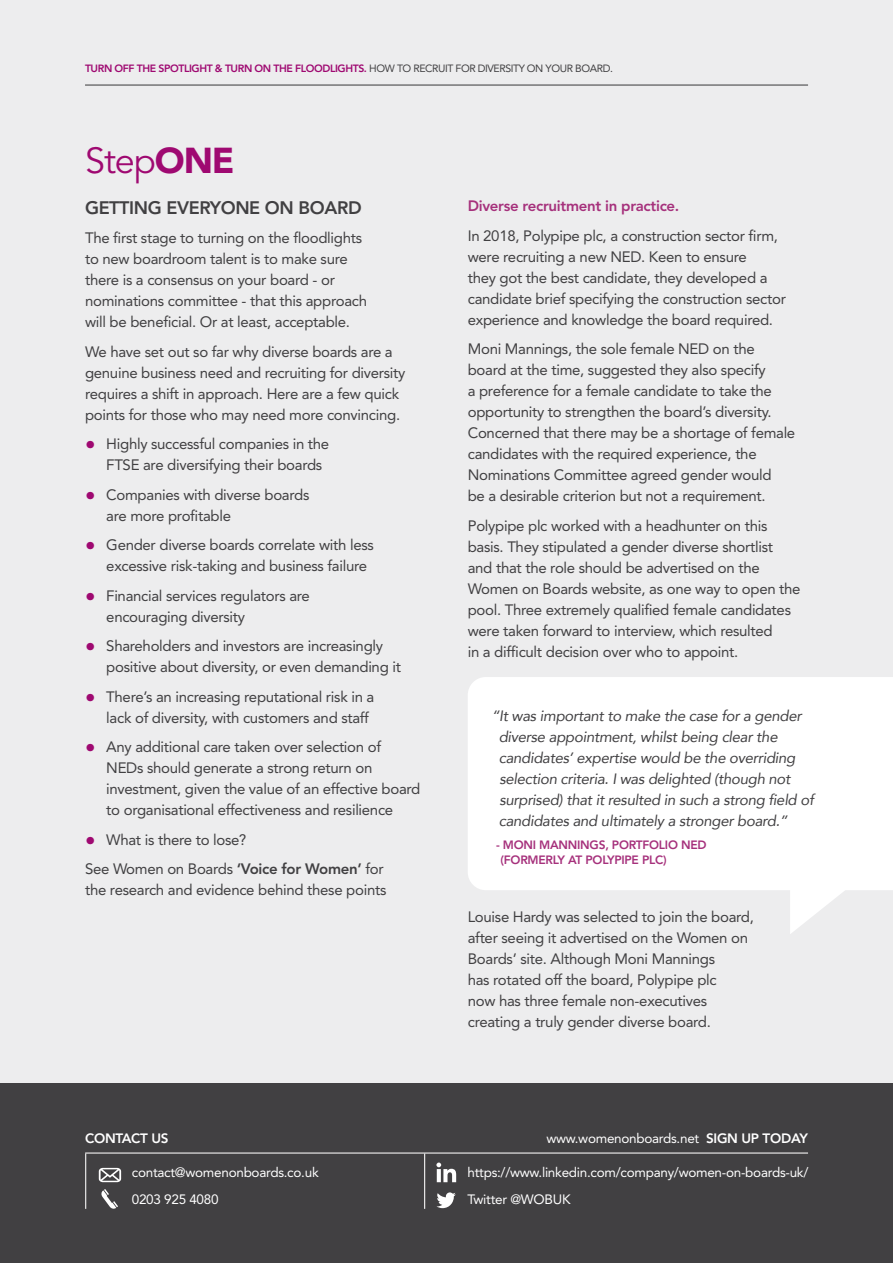
<style>
.page{position:relative;width:893px;height:1263px;background:#fff}
.page>*{position:absolute;margin:0;border:0;box-sizing:border-box;transform-origin:0 0}
.t1{font:36px "Avenir";color:#9f0971}
.t2{font:800 18px "Avenir";letter-spacing:-.02em;color:#414042}
.t3{font:15px/21px "Avenir";letter-spacing:-.02em;color:#414042}
.t4{font:italic 15px/21px "Avenir";letter-spacing:-.02em;color:#414042}
.t5{font:800 15px "Avenir";letter-spacing:-.02em;color:#a6317c}
.t6{font:13.5px/27px "Avenir";letter-spacing:-.02em;color:#fff}
.t7{font:800 13.5px "Avenir";letter-spacing:-.02em;color:#fff}
.t8{font:800 12px/15px "Avenir";letter-spacing:-.02em;color:#a6317c}
.t9{font:800 10.5px "Avenir";letter-spacing:-.04em;color:#9f0971}
.s1{font-weight:400;color:#414042}
.s2{font-weight:900}
.s3{font-size:21px;color:#9f0971}
.s4{font-weight:800}
</style>
<div class="page">
<div style="left:0;top:1082px;width:893px;height:181px;background:#414042"></div>
<div style="left:0;top:0;width:893px;height:1082px;background:#ededee"></div>
<svg style="left:101px;top:1189px;width:17px;height:20px"></svg>
<svg style="left:99px;top:1168px;width:22px;height:14px"></svg>
<svg style="left:436px;top:1162px;width:20px;height:20px"></svg>
<svg style="left:436px;top:1192px;width:20px;height:16px"></svg>
<hr style="left:424px;top:1153px;width:1px;height:56px;background:#fff">
<hr style="left:85px;top:1153px;width:1px;height:56px;background:#fff">
<hr style="left:85px;top:1152px;width:723px;height:1px;background:#fff">
<hr style="left:85px;top:85px;width:723px;height:1px;background:#414042">
<div style="left:468px;top:677px;width:425px;height:213px;background:#fff"></div>
<svg style="left:790px;top:889px;width:57px;height:45px"></svg>
<p class="t9" style="left:85px;top:62px;width:529px">TURN OFF THE SPOTLIGHT &amp; TURN ON THE FLOODLIGHTS. <span class="s1">HOW TO RECRUIT FOR DIVERSITY ON YOUR BOARD.</span></p>
<h1 class="t1" style="left:85px;top:139px;width:151px">Step<span class="s2">ONE</span></h1>
<p class="t2" style="left:85px;top:197px;width:278px">GETTING EVERYONE ON BOARD</p>
<p class="t3" style="left:85px;top:227px;width:284px">The first stage to turning on the floodlights to new boardroom talent is to make sure there is a consensus on your board - or nominations committee - that this approach will be beneficial. Or at least, acceptable.</p>
<p class="t3" style="left:85px;top:341px;width:322px">We have set out so far why diverse boards are a genuine business need and recruiting for diversity requires a shift in approach. Here are a few quick points for those who may need more convincing.</p>
<p class="t3" style="left:106px;top:433px;width:224px;text-indent:-21px"><span class="s3">•</span> Highly successful companies in the<br>FTSE are diversifying their boards</p>
<p class="t3" style="left:106px;top:484px;width:205px;text-indent:-21px"><span class="s3">•</span> Companies with diverse boards are more profitable</p>
<p class="t3" style="left:106px;top:534px;width:269px;text-indent:-21px"><span class="s3">•</span> Gender diverse boards correlate with less excessive risk-taking and business failure</p>
<p class="t3" style="left:106px;top:585px;width:205px;text-indent:-21px"><span class="s3">•</span> Financial services regulators are encouraging diversity</p>
<p class="t3" style="left:106px;top:635px;width:296px;text-indent:-21px"><span class="s3">•</span> Shareholders and investors are increasingly positive about diversity, or even demanding it</p>
<p class="t3" style="left:106px;top:686px;width:270px;text-indent:-21px"><span class="s3">•</span> There’s an increasing reputational risk in a lack of diversity, with customers and staff</p>
<p class="t3" style="left:106px;top:736px;width:316px;text-indent:-21px"><span class="s3">•</span> Any additional care taken over selection of NEDs should generate a strong return on investment, given the value of an effective board to organisational effectiveness and resilience</p>
<p class="t3" style="left:85px;top:825px;width:300px;line-height:29.5px"><span class="s3">•</span> What is there to lose?<br>See Women on Boards <span class="s4">‘Voice for Women’</span> for</p>
<p class="t3" style="left:85px;top:879px;width:303px">the research and evidence behind these points</p>
<p class="t5" style="left:468px;top:197px;width:213px">Diverse recruitment in practice.</p>
<p class="t3" style="left:468px;top:225px;width:320px">In 2018, Polypipe plc, a construction sector firm, were recruiting a new NED. Keen to ensure<br>they got the best candidate, they developed a candidate brief specifying the construction sector experience and knowledge the board required.</p>
<p class="t3" style="left:468px;top:339px;width:329px">Moni Mannings, the sole female NED on the board at the time, suggested they also specify<br>a preference for a female candidate to take the opportunity to strengthen the board’s diversity.<br>Concerned that there may be a shortage of female candidates with the required experience, the Nominations Committee agreed gender would<br>be a desirable criterion but not a requirement.</p>
<p class="t3" style="left:468px;top:515px;width:334px">Polypipe plc worked with a headhunter on this basis. They stipulated a gender diverse shortlist and that the role should be advertised on the Women on Boards website, as one way to open the pool. Three extremely qualified female candidates were taken forward to interview, which resulted<br>in a difficult decision over who to appoint.</p>
<p class="t4" style="left:499px;top:705px;width:316px;text-indent:-7px">“It was important to make the case for a gender diverse appointment, whilst being clear the candidates’ expertise would be the overriding selection criteria. I was delighted (though not surprised) that it resulted in such a strong field of candidates and ultimately a stronger board.”</p>
<p class="t8" style="left:501px;top:837px;width:208px;text-indent:-5px">- MONI MANNINGS, PORTFOLIO NED (FORMERLY AT POLYPIPE PLC)</p>
<p class="t3" style="left:468px;top:907px;width:288px">Louise Hardy was selected to join the board, after seeing it advertised on the Women on Boards’ site. Although Moni Mannings<br>has rotated off the board, Polypipe plc<br>now has three female non-executives creating a truly gender diverse board.</p>
<p class="t7" style="left:85px;top:1130px;width:85px">CONTACT US</p>
<p class="t6" style="left:546px;top:1125px;width:263px">www.womenonboards.net <span class="s4">SIGN UP TODAY</span></p>
<p class="t6" style="left:467px;top:1159px;width:342px">https://www.linkedin.com/company/women-on-boards-uk/<br>Twitter @WOBUK</p>
<p class="t6" style="left:132px;top:1159px;width:188px">contact@womenonboards.co.uk<br>0203 925 4080</p>
</div>
